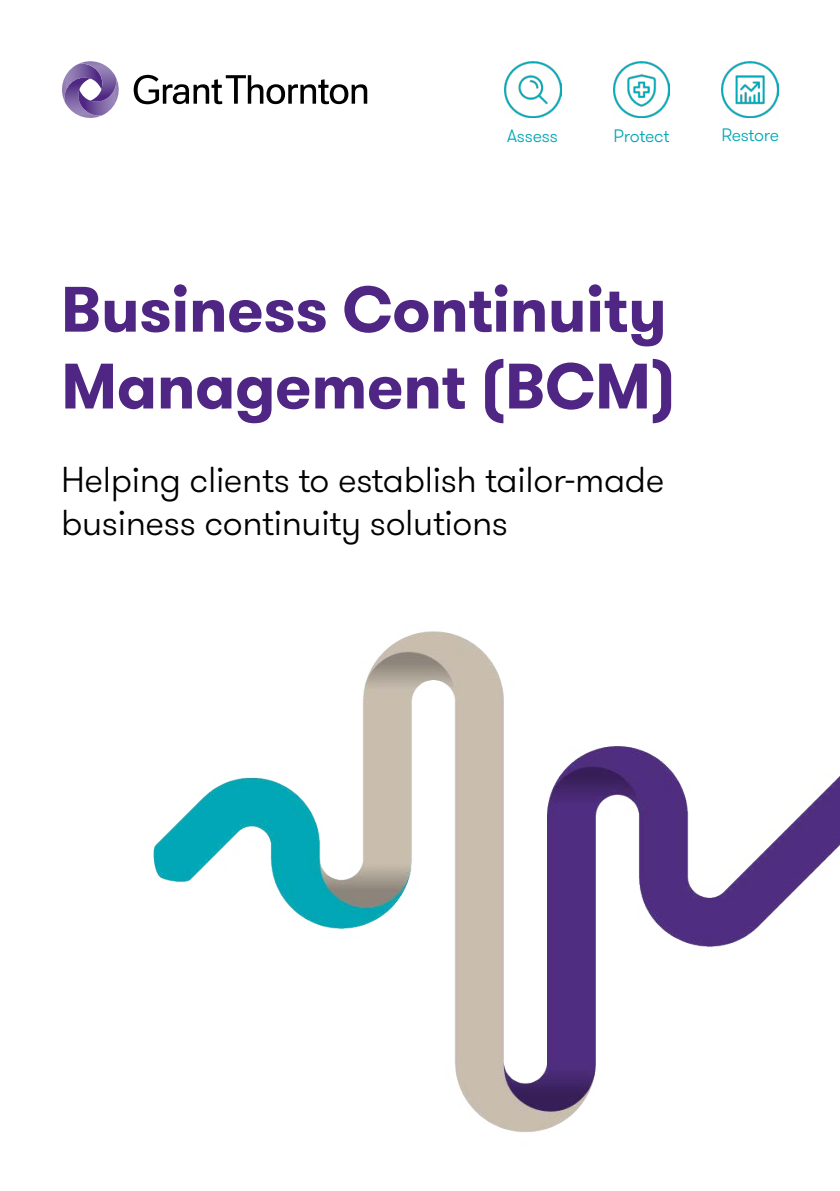
<style>
.page{position:relative;width:840px;height:1191px;background:#fff}
.page>*{position:absolute;margin:0;border:0;box-sizing:border-box;transform-origin:0 0}
.t1{font:700 64px/76.8px "GT Walsheim Pro";letter-spacing:-.01em;color:#4f2683}
.t2{font:300 36px/43.2px "GT Walsheim Pro";letter-spacing:-.01em;color:#000}
.t3{font:300 18px "GT Walsheim Pro";letter-spacing:-.01em;color:#00a7b5}
</style>
<div class="page">
<svg style="left:134px;top:75px;width:233px;height:29px"></svg>
<svg style="left:62px;top:61px;width:57px;height:57px"></svg>
<img style="left:153px;top:631px;width:686px;height:501px">
<img style="left:504px;top:61px;width:56px;height:57px">
<img style="left:613px;top:61px;width:56px;height:57px">
<img style="left:721px;top:61px;width:57px;height:57px">
<p class="t3" style="left:507px;top:124px;width:52px">Assess</p>
<p class="t3" style="left:613px;top:124px;width:57px">Protect</p>
<p class="t3" style="left:721px;top:124px;width:59px">Restore</p>
<h1 class="t1" style="left:61px;top:271px;width:616px">Business Continuity<br>Management (BCM)</h1>
<p class="t2" style="left:61px;top:458px;width:604px">Helping clients to establish tailor-made business continuity solutions</p>
</div>
